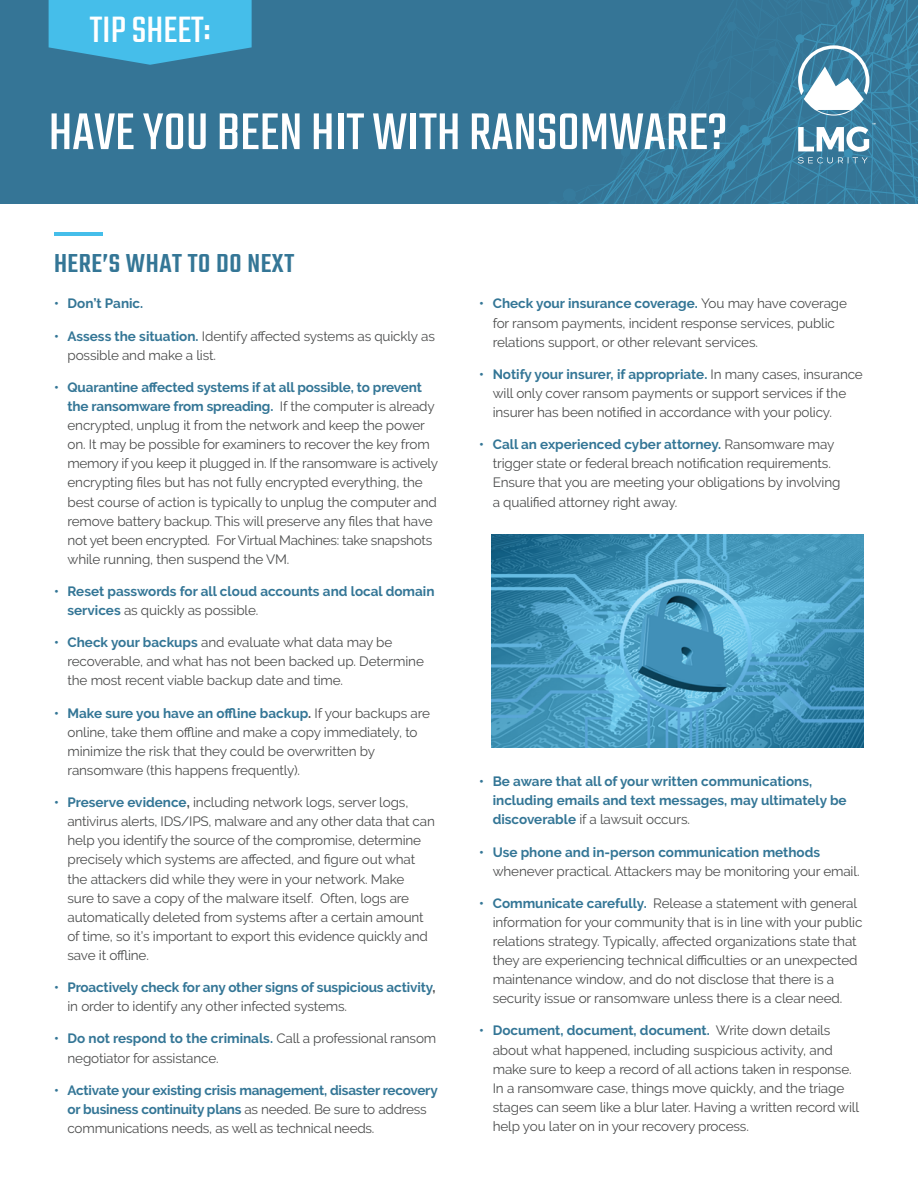
<style>
.page{position:relative;width:918px;height:1188px;background:#fff}
.page>*{position:absolute;margin:0;border:0;box-sizing:border-box;transform-origin:0 0}
.t1{font:57px "Teko";color:#fff}
.t2{font:40.5px "Teko";color:#fff}
.t3{font:500 28.5px "Teko";letter-spacing:.02em;color:#347696}
.t4{font:13.5px/19.2px "Raleway";letter-spacing:-.01em;color:#4c4d4d}
.t5{font:700 13.5px/19.2px "Raleway";letter-spacing:-.005em;color:#347696}
.s1{font-weight:700;color:#347696}
.s2{font-weight:400;color:#4c4d4d}
.s3{font-weight:700}
.s4{color:#4c4d4d}
</style>
<div class="page">
<hr style="left:54px;top:232px;width:48px;height:4px;background:#45beea">
<div style="left:0;top:0;width:918px;height:204px;background:#357596"></div>
<svg style="left:578px;top:0;width:340px;height:204px"></svg>
<svg style="left:49px;top:0;width:203px;height:65px;background:#42b3de"></svg>
<img style="left:491px;top:535px;width:373px;height:213px">
<h2 class="t2" style="left:90px;top:7px;width:122px">TIP SHEET:</h2>
<h1 class="t1" style="left:49px;top:100px;width:680px">HAVE YOU BEEN HIT WITH RANSOMWARE?</h1>
<h3 class="t3" style="left:54px;top:246px;width:242px">HERE’S WHAT TO DO NEXT</h3>
<p class="t5" style="left:54px;top:294px;width:91px">• Don’t Panic.</p>
<p class="t4" style="left:68px;top:326px;width:369px;text-indent:-14px"><span class="s1">• Assess the situation.</span> Identify affected systems as quickly as possible and make a list.</p>
<p class="t4" style="left:68px;top:377px;width:372px;text-indent:-14px"><span class="s1">• Quarantine affected systems if at all possible, to prevent the ransomware from spreading.</span> If the computer is already encrypted, unplug it from the network and keep the power on. It may be possible for examiners to recover the key from memory if you keep it plugged in. If the ransomware is actively encrypting files but has not fully encrypted everything, the best course of action is typically to unplug the computer and remove battery backup. This will preserve any files that have not yet been encrypted. For Virtual Machines: take snapshots while running, then suspend the VM.</p>
<p class="t5" style="left:68px;top:582px;width:369px;text-indent:-14px">• Reset passwords for all cloud accounts and local domain services <span class="s2">as quickly as possible.</span></p>
<p class="t4" style="left:68px;top:633px;width:358px;text-indent:-14px"><span class="s1">• Check your backups</span> and evaluate what data may be recoverable, and what has not been backed up. Determine the most recent viable backup date and time.</p>
<p class="t4" style="left:68px;top:703px;width:364px;text-indent:-14px"><span class="s1">• Make sure you have an offline backup</span><span class="s3">.</span> If your backups are online, take them offline and make a copy immediately, to minimize the risk that they could be overwritten by ransomware (this happens frequently).</p>
<p class="t4" style="left:68px;top:793px;width:369px;text-indent:-14px"><span class="s1">• Preserve evidence</span><span class="s3">,</span> including network logs, server logs, antivirus alerts, IDS/IPS, malware and any other data that can help you identify the source of the compromise, determine precisely which systems are affected, and figure out what the attackers did while they were in your network. Make<br>sure to save a copy of the malware itself. Often, logs are automatically deleted from systems after a certain amount of time, so it’s important to export this evidence quickly and save it offline.</p>
<p class="t5" style="left:68px;top:978px;width:370px;text-indent:-14px">• Proactively check for any other signs of suspicious activity<span class="s4">, </span><span class="s2">in order to identify any other infected systems.</span></p>
<p class="t4" style="left:68px;top:1029px;width:370px;text-indent:-14px"><span class="s1">• Do not respond to the criminals.</span> Call a professional ransom negotiator for assistance.</p>
<p class="t5" style="left:68px;top:1080px;width:372px;text-indent:-14px">• Activate your existing crisis management, disaster recovery or business continuity plans <span class="s2">as needed. Be sure to address communications needs, as well as technical needs.</span></p>
<p class="t4" style="left:493px;top:294px;width:356px;text-indent:-14px"><span class="s1">• Check your insurance coverage.</span> You may have coverage for ransom payments, incident response services, public relations support, or other relevant services.</p>
<p class="t4" style="left:493px;top:364px;width:372px;text-indent:-14px"><span class="s1">• Notify your insurer, if appropriate.</span> In many cases, insurance will only cover ransom payments or support services if the insurer has been notified in accordance with your policy.</p>
<p class="t4" style="left:493px;top:435px;width:349px;text-indent:-14px"><span class="s1">• Call an experienced cyber attorney.</span> Ransomware may trigger state or federal breach notification requirements.<br>Ensure that you are meeting your obligations by involving a qualified attorney right away.</p>
<p class="t5" style="left:493px;top:772px;width:355px;text-indent:-14px">• Be aware that all of your written communications, including emails and text messages, may ultimately be discoverable <span class="s2">if a lawsuit occurs.</span></p>
<p class="t5" style="left:479px;top:842px;width:342px">• Use phone and in-person communication methods</p>
<p class="t4" style="left:493px;top:861px;width:368px">whenever practical. Attackers may be monitoring your email.</p>
<p class="t4" style="left:493px;top:893px;width:371px;text-indent:-14px"><span class="s1">• Communicate carefully.</span> Release a statement with general information for your community that is in line with your public relations strategy. Typically, affected organizations state that they are experiencing technical difficulties or an unexpected maintenance window, and do not disclose that there is a security issue or ransomware unless there is a clear need.</p>
<p class="t4" style="left:493px;top:1021px;width:368px;text-indent:-14px"><span class="s1">• Document, document, document.</span> Write down details about what happened, including suspicious activity, and make sure to keep a record of all actions taken in response.<br>In a ransomware case, things move quickly, and the triage stages can seem like a blur later. Having a written record will help you later on in your recovery process.</p>
</div>
